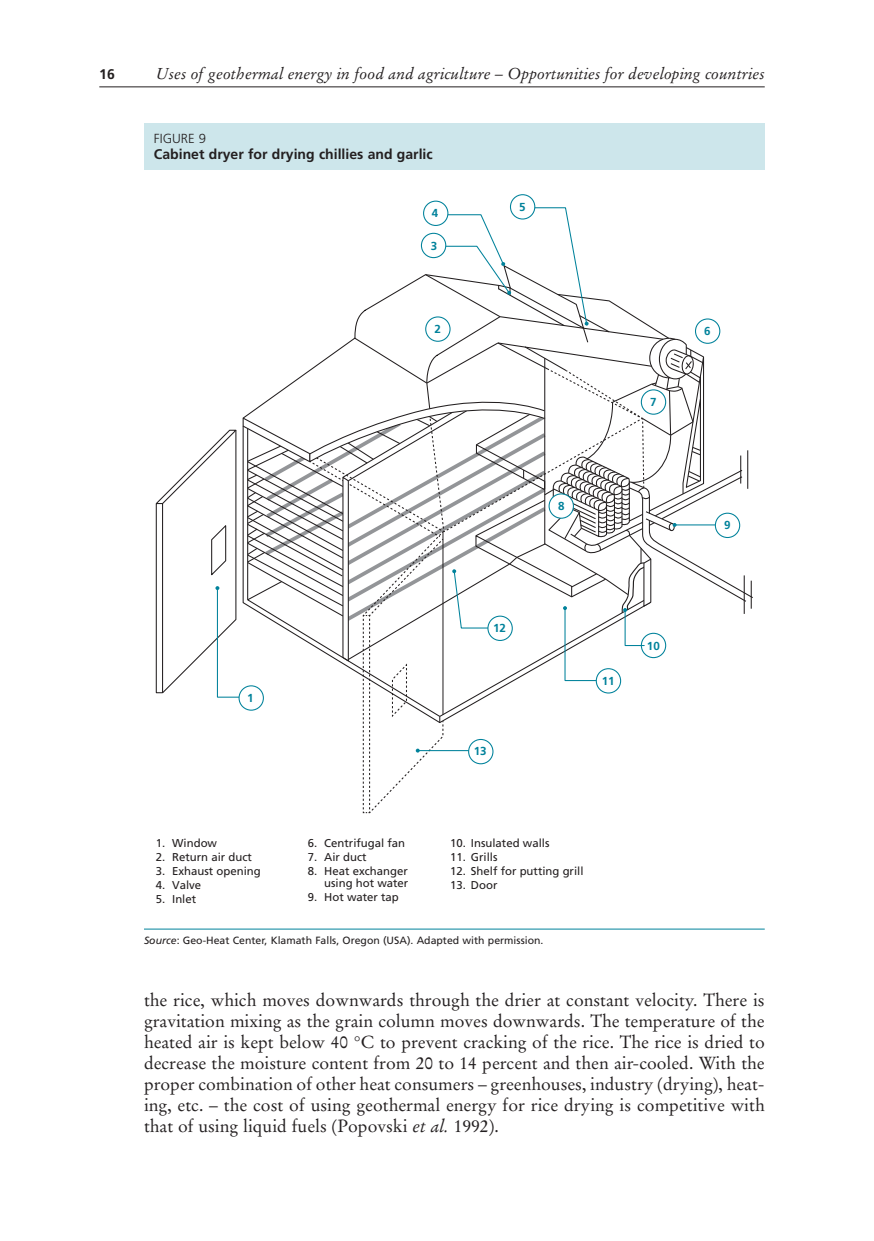
<style>
.page{position:relative;width:874px;height:1241px;background:#fff}
.page>*{position:absolute;margin:0;border:0;box-sizing:border-box;transform-origin:0 0}
.t1{font:17.5px/21px "Stempel Garamond LT Std";color:#231f20;text-align:justify}
.t2{font:italic 15.75px "Stempel Garamond LT Std";color:#231f20}
.t3{font:700 14px "Frutiger LT Std";color:#231f20}
.t4{font:300 13.12px "Frutiger LT Std";color:#231f20}
.t5{font:700 11.55px "Frutiger LT Std";color:#00829b}
.t6{font:11.38px/12.2px "Frutiger LT Std";color:#231f20;text-align:right}
.t7{font:10.5px "Frutiger LT Std";color:#231f20}
.s1{font-style:italic}
</style>
<div class="page">
<hr style="left:99px;top:86px;width:665px;height:1px;background:#231f20">
<div style="left:144px;top:123px;width:620px;height:46px;background:#cde6eb"></div>
<hr style="left:144px;top:928px;width:620px;height:1px;background:#00829b">
<div style="left:509px;top:194px;width:26px;height:25px;border:1px solid #00829b;border-radius:50%"></div>
<svg style="left:423px;top:201px;width:24px;height:24px"></svg>
<div style="left:423px;top:200px;width:25px;height:26px;border:1px solid #00829b;border-radius:50%"></div>
<svg style="left:155px;top:207px;width:598px;height:607px"></svg>
<p class="t3" style="left:99px;top:66px;width:17px">16</p>
<p class="t2" style="left:156px;top:64px;width:610px">Uses of geothermal energy in food and agriculture – Opportunities for developing countries</p>
<p class="t4" style="left:154px;top:131px;width:54px">FIGURE 9</p>
<p class="t3" style="left:154px;top:146px;width:280px">Cabinet dryer for drying chillies and garlic</p>
<p class="t5" style="left:431px;top:206px;width:8px">4</p>
<p class="t5" style="left:430px;top:239px;width:8px">3</p>
<p class="t5" style="left:519px;top:200px;width:8px">5</p>
<p class="t5" style="left:434px;top:322px;width:8px">2</p>
<p class="t5" style="left:703px;top:324px;width:8px">6</p>
<p class="t5" style="left:558px;top:499px;width:8px">8</p>
<p class="t5" style="left:650px;top:395px;width:8px">7</p>
<p class="t5" style="left:247px;top:690px;width:8px">1</p>
<p class="t5" style="left:493px;top:621px;width:14px">12</p>
<p class="t5" style="left:473px;top:744px;width:14px">13</p>
<p class="t5" style="left:601px;top:674px;width:14px">11</p>
<p class="t6" style="left:156px;top:836px;width:63px">1. Window</p>
<p class="t6" style="left:156px;top:850px;width:98px">2. Return air duct</p>
<p class="t6" style="left:156px;top:864px;width:106px">3. Exhaust opening</p>
<p class="t6" style="left:156px;top:878px;width:47px">4. Valve</p>
<p class="t6" style="left:156px;top:892px;width:42px">5. Inlet</p>
<p class="t6" style="left:308px;top:836px;width:99px">6. Centrifugal fan</p>
<p class="t6" style="left:308px;top:850px;width:60px">7. Air duct</p>
<p class="t6" style="left:308px;top:864px;width:102px">8. Heat exchanger using hot water</p>
<p class="t6" style="left:308px;top:891px;width:92px">9. Hot water tap</p>
<p class="t6" style="left:450px;top:836px;width:101px">10. Insulated walls</p>
<p class="t6" style="left:450px;top:850px;width:49px">11. Grills</p>
<p class="t6" style="left:450px;top:864px;width:135px">12. Shelf for putting grill</p>
<p class="t6" style="left:450px;top:878px;width:49px">13. Door</p>
<p class="t7" style="left:144px;top:934px;width:401px"><span class="s1">Source</span>: Geo-Heat Center, Klamath Falls, Oregon (USA). Adapted with permission.</p>
<p class="t5" style="left:646px;top:638px;width:14px">10</p>
<p class="t5" style="left:723px;top:518px;width:8px">9</p>
<p class="t1" style="left:144px;top:988px;width:622px">the rice, which moves downwards through the drier at constant velocity. There is gravitation mixing as the grain column moves downwards. The temperature of the heated air is kept below 40 °C to prevent cracking of the rice. The rice is dried to decrease the moisture content from 20 to 14 percent and then air-cooled. With the proper combination of other heat consumers – greenhouses, industry (drying), heat&shy;ing, etc. – the cost of using geothermal energy for rice drying is competitive with that of using liquid fuels (Popovski <span class="s1">et al.</span> 1992).</p>
</div>
